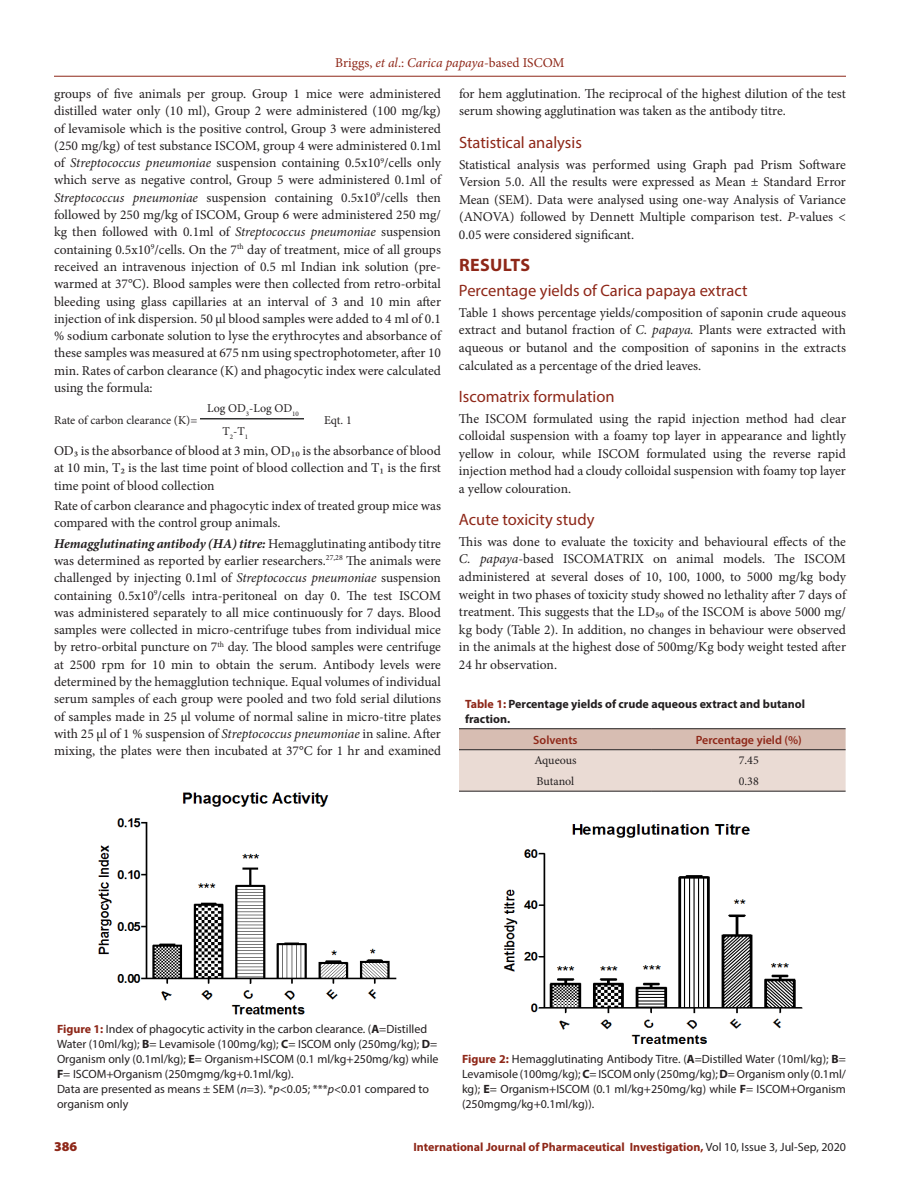
<style>
.page{position:relative;width:918px;height:1188px;background:#fff}
.page>*{position:absolute;margin:0;border:0;box-sizing:border-box;transform-origin:0 0}
._1_HD{font:700 18px "Myriad Pro";letter-spacing:.02em;color:#8e2718}
._2_HD{font:16.5px "Myriad Pro";color:#8e2718}
.TXT{font:13.5px/17.2px "Minion Pro";color:#231f20;text-align:justify}
.t1{font:13.5px "Minion Pro";color:#8e2718}
.LRH{font:900 13.5px "Myriad Pro";color:#8e2718}
.FIG_CAP{font:12px/15px "Myriad Pro";color:#231f20}
.LRH-2{font:700 12px "Myriad Pro";color:#8e2718}
.TT{font:700 12px/15px "Myriad Pro";color:#231f20}
.TXT-2{font:12px "Minion Pro";color:#231f20}
.TCH{font:600 12px "Myriad Pro";color:#8e2718}
.TB{font:12px "Minion Pro";letter-spacing:-.005em;color:#231f20}
.s1{font-style:italic}
.s2{font-weight:700;font-style:italic}
.s3{font-family:"Times New Roman"}
.s4{color:#8e2718}
.s5{font-weight:700;color:#8e2718}
.s6{font-weight:700}
.s7{font-weight:400;color:#231f20}
</style>
<div class="page">
<hr style="left:54px;top:76px;width:792px;height:1px;background:#8e2718">
<img style="left:200px;top:418px;width:103px;height:1px">
<img style="left:98px;top:792px;width:299px;height:223px">
<img style="left:503px;top:824px;width:299px;height:220px">
<svg style="left:459px;top:729px;width:387px;height:62px;background:#e1cec6"></svg>
<hr style="left:459px;top:728px;width:193px;height:1px;background:#231f20">
<hr style="left:652px;top:728px;width:194px;height:1px;background:#231f20">
<hr style="left:459px;top:749px;width:193px;height:1px;background:#231f20">
<hr style="left:652px;top:749px;width:194px;height:1px;background:#231f20">
<hr style="left:459px;top:791px;width:193px;height:1px;background:#231f20">
<hr style="left:652px;top:791px;width:194px;height:1px;background:#231f20">
<p class="t1" style="left:335px;top:54px;width:231px">Briggs, <span class="s1">et al</span>.: <span class="s1">Carica papaya</span>-based ISCOM</p>
<p class="TXT" style="left:54px;top:85px;width:389px">groups of five animals per group. Group 1 mice were administered distilled water only (10 ml), Group 2 were administered (100 mg/kg) of levamisole which is the positive control, Group 3 were administered (250 mg/kg) of test substance ISCOM, group 4 were administered 0.1ml of <span class="s1">Streptococcus pneumoniae</span> suspension containing 0.5x10<sup>9</sup>/cells only which serve as negative control, Group 5 were administered 0.1ml of <span class="s1">Streptococcus pneumoniae</span> suspension containing 0.5x10<sup>9</sup>/cells then followed by 250 mg/kg of ISCOM, Group 6 were administered 250 mg/ kg then followed with 0.1ml of <span class="s1">Streptococcus pneumoniae</span> suspension containing 0.5x10<sup>9</sup>/cells. On the 7<sup>th</sup> day of treatment, mice of all groups received an intravenous injection of 0.5 ml Indian ink solution (pre&shy;warmed at 37°C). Blood samples were then collected from retro-orbital bleeding using glass capillaries at an interval of 3 and 10 min after injection of ink dispersion. 50 µl blood samples were added to 4 ml of 0.1 % sodium carbonate solution to lyse the erythrocytes and absorbance of these samples was measured at 675 nm using spectrophotometer, after 10 min. Rates of carbon clearance (K) and phagocytic index were calculated using the formula:</p>
<p class="TXT-2" style="left:207px;top:400px;width:93px">Log OD<sub>3</sub>-Log OD<sub>10</sub></p>
<p class="TXT-2" style="left:54px;top:412px;width:145px">Rate of carbon clearance (K)=</p>
<p class="TXT-2" style="left:324px;top:412px;width:29px">Eqt. 1</p>
<p class="TXT-2" style="left:223px;top:423px;width:27px">T<sub>2</sub>-T<sub>1</sub></p>
<p class="TXT" style="left:54px;top:442px;width:389px">OD₃ is the absorbance of blood at 3 min, OD₁₀ is the absorbance of blood at 10 min, T₂ is the last time point of blood collection and T₁ is the first time point of blood collection</p>
<p class="TXT" style="left:54px;top:497px;width:388px">Rate of carbon clearance and phagocytic index of treated group mice was compared with the control group animals.</p>
<p class="TXT" style="left:54px;top:535px;width:389px"><span class="s2">Hemagglutinating antibody (HA) titre:</span> Hemagglutinating antibody titre was determined as reported by earlier researchers.<sup>27,28</sup> The animals were challenged by injecting 0.1ml of <span class="s1">Streptococcus pneumoniae</span> suspension containing 0.5x10<sup>9</sup>/cells intra-peritoneal on day 0. The test ISCOM was administered separately to all mice continuously for 7 days. Blood samples were collected in micro-centrifuge tubes from individual mice by retro-orbital puncture on 7<sup>th</sup> day. The blood samples were centrifuge at 2500 rpm for 10 min to obtain the serum. Antibody levels were determined by the hemagglution technique. Equal volumes of individual serum samples of each group were pooled and two fold serial dilutions of samples made in 25 µl volume of normal saline in micro-titre plates with 25 µl of 1 % suspension of <span class="s1">Streptococcus pneumoniae</span> in saline. After mixing, the plates were then incubated at 37°C for 1 hr and <span class="s3">examined</span></p>
<p class="TXT" style="left:459px;top:85px;width:388px">for hem agglutination. The reciprocal of the highest dilution of the test serum showing agglutination was taken as the antibody titre.</p>
<p class="_2_HD" style="left:459px;top:132px;width:124px">Statistical analysis</p>
<p class="TXT" style="left:459px;top:156px;width:389px">Statistical analysis was performed using Graph pad Prism Software Version 5.0. All the results were expressed as Mean ± Standard Error Mean (SEM). Data were analysed using one-way Analysis of Variance (ANOVA) followed by Dennett Multiple comparison test. <span class="s1">P</span>-values &lt; 0.05 were considered significant.</p>
<p class="_1_HD" style="left:459px;top:254px;width:73px">RESULTS</p>
<p class="_2_HD" style="left:459px;top:281px;width:290px">Percentage yields of Carica papaya extract</p>
<p class="TXT" style="left:459px;top:304px;width:388px">Table 1 shows percentage yields/composition of saponin crude aqueous extract and butanol fraction of <span class="s1">C. papaya.</span> Plants were extracted with aqueous or butanol and the composition of saponins in the extracts calculated as a percentage of the dried leaves.</p>
<p class="_2_HD" style="left:459px;top:386px;width:157px">Iscomatrix formulation</p>
<p class="TXT" style="left:459px;top:410px;width:389px">The ISCOM formulated using the rapid injection method had clear colloidal suspension with a foamy top layer in appearance and lightly yellow in colour, while ISCOM formulated using the reverse rapid injection method had a cloudy colloidal suspension with foamy top layer a yellow colouration.</p>
<p class="_2_HD" style="left:459px;top:510px;width:137px">Acute toxicity study</p>
<p class="TXT" style="left:459px;top:533px;width:389px">This was done to evaluate the toxicity and behavioural effects of the <span class="s1">C. papaya</span>-based ISCOMATRIX on animal models. The ISCOM administered at several doses of 10, 100, 1000, to 5000 mg/kg body weight in two phases of toxicity study showed no lethality after 7 days of treatment. This suggests that the LD₅₀ of the ISCOM is above 5000 mg/ kg body (Table 2). In addition, no changes in behaviour were observed in the animals at the highest dose of 500mg/Kg body weight tested after 24 hr observation.</p>
<p class="TT" style="left:465px;top:696px;width:342px"><span class="s4">Table 1:</span> Percentage yields of crude aqueous extract and butanol fraction.</p>
<p class="TCH" style="left:533px;top:732px;width:46px">Solvents</p>
<p class="TCH" style="left:696px;top:732px;width:108px">Percentage yield (%)</p>
<p class="TB" style="left:534px;top:753px;width:44px">Aqueous</p>
<p class="TB" style="left:739px;top:753px;width:22px">7.45</p>
<p class="TB" style="left:537px;top:773px;width:39px">Butanol</p>
<p class="TB" style="left:739px;top:773px;width:22px">0.38</p>
<p class="FIG_CAP" style="left:57px;top:1021px;width:383px"><span class="s5">Figure 1:</span> Index of phagocytic activity in the carbon clearance. (<span class="s6">A</span>=Distilled Water (10ml/kg); <span class="s6">B</span>= Levamisole (100mg/kg); <span class="s6">C</span>= ISCOM only (250mg/kg); <span class="s6">D</span>= Organism only (0.1ml/kg); <span class="s6">E</span>= Organism+ISCOM (0.1 ml/kg+250mg/kg) while <span class="s6">F</span>= ISCOM+Organism (250mgmg/kg+0.1ml/kg).<br>Data are presented as means ± SEM (<span class="s1">n</span>=3). *<span class="s1">p</span>&lt;0.05; ***<span class="s1">p</span>&lt;0.01 compared to organism only</p>
<p class="FIG_CAP" style="left:462px;top:1051px;width:386px;text-align:justify"><span class="s5">Figure 2:</span> Hemagglutinating Antibody Titre. (<span class="s6">A</span>=Distilled Water (10ml/kg); <span class="s6">B</span>= Levamisole (100mg/kg); <span class="s6">C</span>= ISCOM only (250mg/kg); <span class="s6">D</span>= Organism only (0.1ml/ kg); <span class="s6">E</span>= Organism+ISCOM (0.1 ml/kg+250mg/kg) while <span class="s6">F</span>= ISCOM+Organism (250mgmg/kg+0.1ml/kg)).</p>
<p class="LRH" style="left:54px;top:1137px;width:25px">386</p>
<p class="LRH-2" style="left:413px;top:1139px;width:434px">International Journal of Pharmaceutical Investigation, <span class="s7">Vol 10, Issue 3, Jul-Sep, 2020</span></p>
</div>
